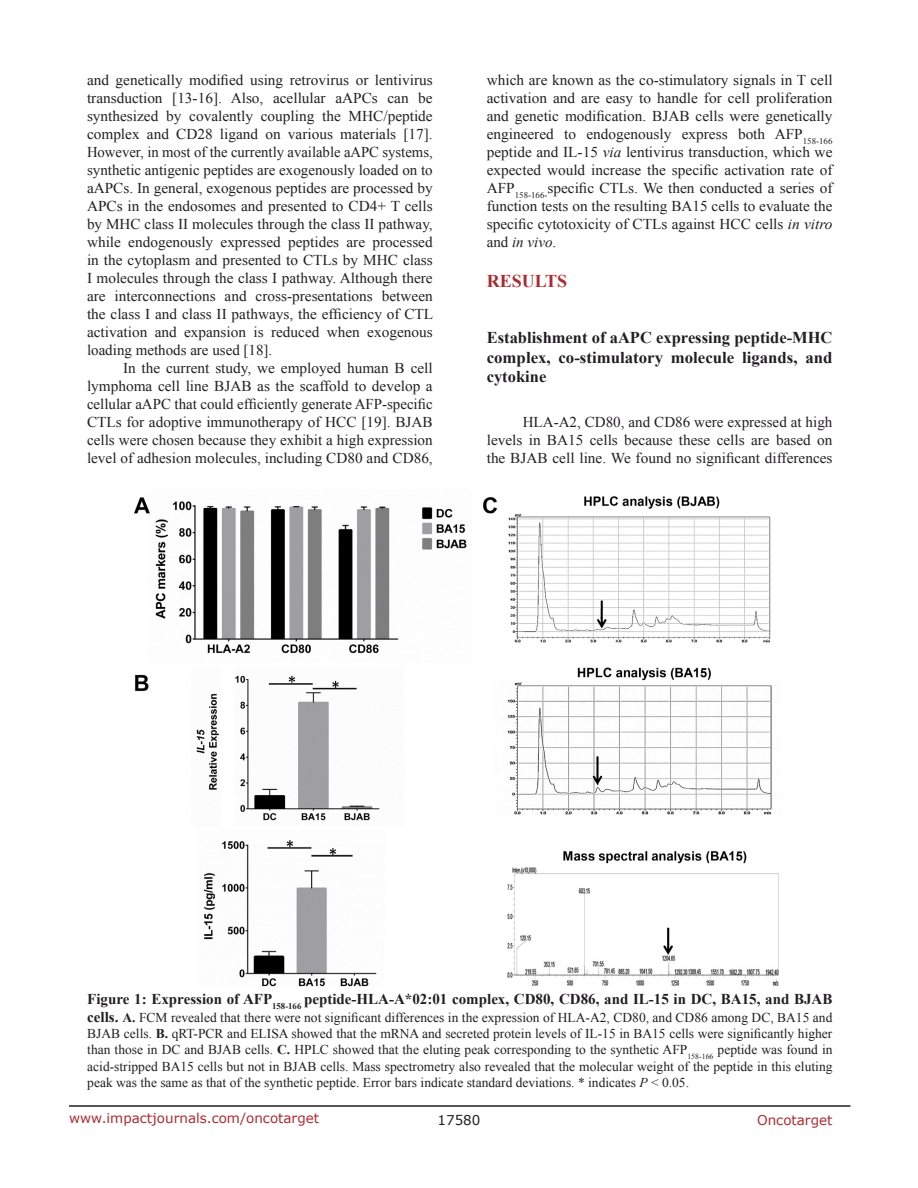
<style>
.page{position:relative;width:918px;height:1188px;background:#fff}
.page>*{position:absolute;margin:0;border:0;box-sizing:border-box;transform-origin:0 0}
.Heading{font:700 18px "Times New Roman";color:#ac2b31}
.SubHeading{font:700 16.5px/19.8px "Times New Roman";color:#221f22;text-align:justify}
.BodyText{font:15px/18px "Times New Roman";color:#221f22;text-align:justify}
.FigureText{font:700 15px "Times New Roman";color:#221f22}
.FigureText-2{font:13.5px/16.2px "Times New Roman";color:#221f22;text-align:justify}
.t1{font:13.5px "Verdana";color:#ac2b31}
.t2{font:13.5px "Verdana";color:#221f22}
.s1{font-style:italic}
.s2{font-weight:700;font-size:15px}
.s3{font-weight:700}
</style>
<div class="page">
<hr style="left:69px;top:1105px;width:781px;height:2px;background:#231f20">
<img style="left:134px;top:496px;width:645px;height:490px">
<p class="BodyText" style="left:87px;top:71px;width:348px">and genetically modified using retrovirus or lentivirus transduction [13-16]. Also, acellular aAPCs can be synthesized by covalently coupling the MHC/peptide complex and CD28 ligand on various materials [17].<br>However, in most of the currently available aAPC systems, synthetic antigenic peptides are exogenously loaded on to aAPCs. In general, exogenous peptides are processed by APCs in the endosomes and presented to CD4+ T cells by MHC class II molecules through the class II pathway, while endogenously expressed peptides are processed in the cytoplasm and presented to CTLs by MHC class I molecules through the class I pathway. Although there are interconnections and cross-presentations between the class I and class II pathways, the efficiency of CTL activation and expansion is reduced when exogenous loading methods are used [18].</p>
<p class="BodyText" style="left:87px;top:359px;width:347px;text-indent:36px">In the current study, we employed human B cell lymphoma cell line BJAB as the scaffold to develop a cellular aAPC that could efficiently generate AFP-specific CTLs for adoptive immunotherapy of HCC [19]. BJAB cells were chosen because they exhibit a high expression level of adhesion molecules, including CD80 and CD86,</p>
<p class="BodyText" style="left:487px;top:71px;width:347px">which are known as the co-stimulatory signals in T cell activation and are easy to handle for cell proliferation and genetic modification. BJAB cells were genetically engineered to endogenously express both AFP<sub>158-166 </sub>peptide and IL-15 <span class="s1">via</span> lentivirus transduction, which we expected would increase the specific activation rate of AFP<sub>158-166-</sub>specific CTLs. We then conducted a series of function tests on the resulting BA15 cells to evaluate the specific cytotoxicity of CTLs against HCC cells <span class="s1">in vitro </span>and <span class="s1">in vivo</span>.</p>
<p class="Heading" style="left:487px;top:269px;width:82px">RESULTS</p>
<p class="SubHeading" style="left:487px;top:327px;width:347px">Establishment of aAPC expressing peptide-MHC complex, co-stimulatory molecule ligands, and cytokine</p>
<p class="BodyText" style="left:487px;top:413px;width:347px;text-indent:36px">HLA-A2, CD80, and CD86 were expressed at high levels in BA15 cells because these cells are based on the BJAB cell line. We found no significant differences</p>
<p class="FigureText" style="left:87px;top:989px;width:747px">Figure 1: Expression of AFP<sub>158-166</sub> peptide-HLA-A*02:01 complex, CD80, CD86, and IL-15 in DC, BA15, and BJAB</p>
<p class="FigureText-2" style="left:87px;top:1009px;width:747px"><span class="s2">cells.</span> <span class="s3">A.</span> FCM revealed that there were not significant differences in the expression of HLA-A2, CD80, and CD86 among DC, BA15 and BJAB cells. <span class="s3">B.</span> qRT-PCR and ELISA showed that the mRNA and secreted protein levels of IL-15 in BA15 cells were significantly higher than those in DC and BJAB cells. <span class="s3">C.</span> HPLC showed that the eluting peak corresponding to the synthetic AFP<sub>158-166</sub> peptide was found in acid-stripped BA15 cells but not in BJAB cells. Mass spectrometry also revealed that the molecular weight of the peptide in this eluting peak was the same as that of the synthetic peptide. Error bars indicate standard deviations. * indicates <span class="s1">P</span> &lt; 0.05.</p>
<p class="t1" style="left:69px;top:1109px;width:252px">www.impactjournals.com/oncotarget</p>
<p class="t2" style="left:438px;top:1111px;width:44px">17580</p>
<p class="t1" style="left:757px;top:1111px;width:77px">Oncotarget</p>
</div>
